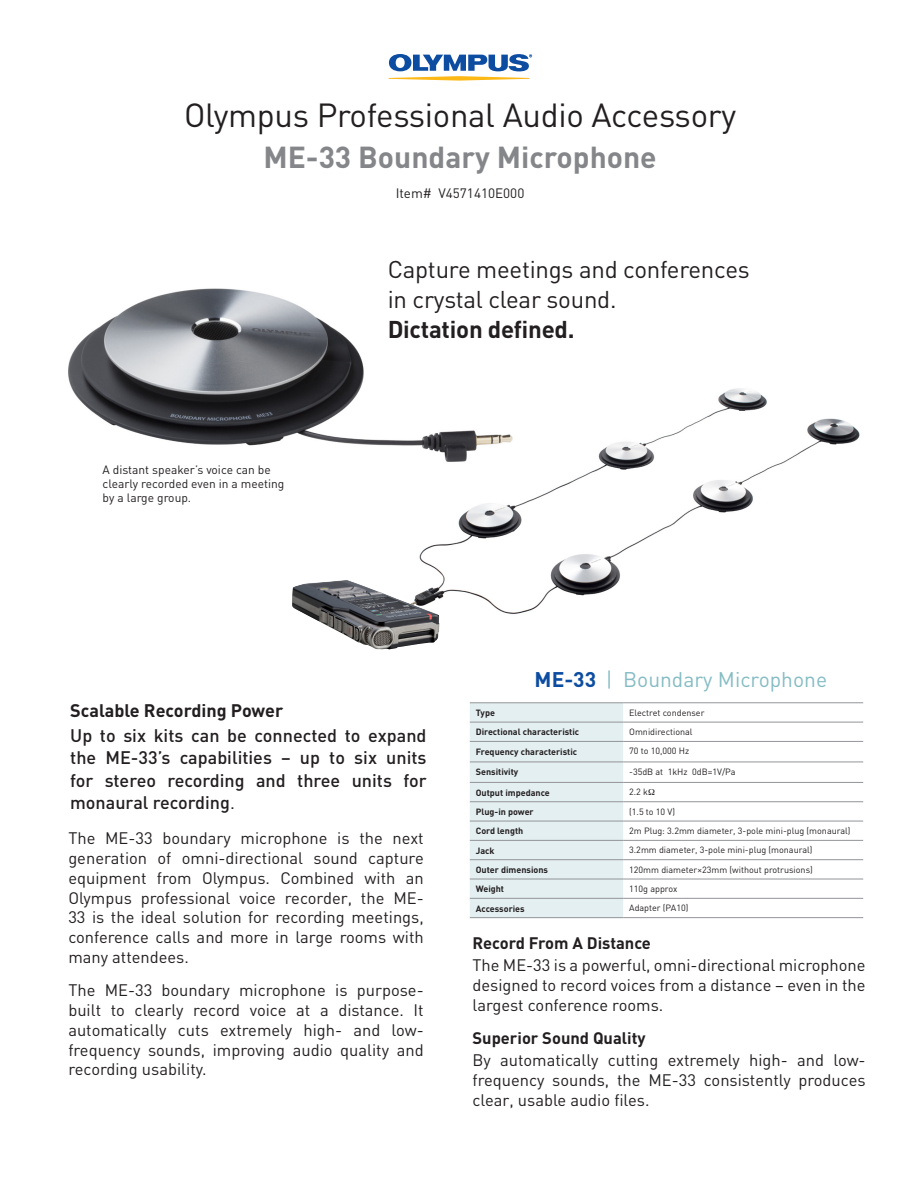
<style>
.page{position:relative;width:918px;height:1188px;background:#fff}
.page>*{position:absolute;margin:0;border:0;box-sizing:border-box;transform-origin:0 0}
.t1{font:33px "DIN";letter-spacing:-.01em;color:#231f20}
.t2{font:700 30px "DIN";color:#848689}
.t3{font:24px/30px "DIN";letter-spacing:-.01em;color:#231f20}
.t4{font:700 24px "DIN";letter-spacing:-.01em;color:#231f20}
.t5{font:21px "DIN";color:#85bcc4}
.t6{font:500 18px/22.5px "DIN";color:#231f20;text-align:justify}
.t7{font:700 18px "DIN";color:#231f20}
.t8{font:16.5px/19.8px "DIN";color:#231f20;text-align:justify}
.t9{font:700 16.5px "DIN";color:#231f20}
.t10{font:13.5px "DIN";color:#231f20}
.t11{font:12px/14.4px "DIN";color:#231f20}
.t12{font:9px "DIN";color:#231f20}
.t13{font:700 9px "DIN";color:#231f20}
.s1{font-weight:700;color:#0d4da1}
.s2{font-weight:400}
</style>
<div class="page">
<div style="left:470px;top:704px;width:153px;height:213px;background:#e4eff1"></div>
<hr style="left:470px;top:741px;width:153px;height:1px;background:#939598">
<hr style="left:623px;top:741px;width:240px;height:1px;background:#939598">
<hr style="left:470px;top:762px;width:153px;height:1px;background:#939598">
<hr style="left:623px;top:762px;width:240px;height:1px;background:#939598">
<hr style="left:470px;top:782px;width:153px;height:1px;background:#939598">
<hr style="left:623px;top:782px;width:240px;height:1px;background:#939598">
<hr style="left:470px;top:801px;width:153px;height:1px;background:#939598">
<hr style="left:623px;top:801px;width:240px;height:1px;background:#939598">
<hr style="left:470px;top:821px;width:153px;height:1px;background:#939598">
<hr style="left:623px;top:821px;width:240px;height:1px;background:#939598">
<hr style="left:470px;top:840px;width:153px;height:1px;background:#939598">
<hr style="left:623px;top:840px;width:240px;height:1px;background:#939598">
<hr style="left:470px;top:859px;width:153px;height:1px;background:#939598">
<hr style="left:623px;top:859px;width:240px;height:1px;background:#939598">
<hr style="left:470px;top:879px;width:153px;height:1px;background:#939598">
<hr style="left:623px;top:879px;width:240px;height:1px;background:#939598">
<hr style="left:470px;top:703px;width:153px;height:1px;background:#939598">
<hr style="left:623px;top:703px;width:240px;height:1px;background:#939598">
<hr style="left:470px;top:722px;width:153px;height:1px;background:#939598">
<hr style="left:623px;top:722px;width:240px;height:1px;background:#939598">
<hr style="left:470px;top:898px;width:153px;height:1px;background:#939598">
<hr style="left:623px;top:898px;width:240px;height:1px;background:#939598">
<hr style="left:470px;top:917px;width:153px;height:1px;background:#939598">
<hr style="left:623px;top:917px;width:240px;height:1px;background:#939598">
<svg style="left:389px;top:54px;width:143px;height:27px"></svg>
<img style="left:419px;top:388px;width:441px;height:226px">
<img style="left:68px;top:288px;width:455px;height:181px">
<img style="left:292px;top:580px;width:148px;height:69px">
<p class="t1" style="left:184px;top:96px;width:554px">Olympus Professional Audio Accessory</p>
<p class="t2" style="left:263px;top:137px;width:395px">ME-33 Boundary Microphone</p>
<p class="t10" style="left:396px;top:186px;width:130px">Item# V4571410E000</p>
<p class="t11" style="left:103px;top:462px;width:183px">A distant speaker’s voice can be clearly recorded even in a meeting by a large group.</p>
<p class="t3" style="left:388px;top:254px;width:364px">Capture meetings and conferences in crystal clear sound.</p>
<p class="t4" style="left:388px;top:313px;width:188px">Dictation defined.</p>
<p class="t5" style="left:535px;top:667px;width:294px"><span class="s1">ME-33</span> | Boundary Microphone</p>
<p class="t7" style="left:70px;top:698px;width:215px">Scalable Recording Power</p>
<p class="t6" style="left:70px;top:723px;width:358px">Up to six kits can be connected to expand the ME-33’s capabilities – up to six units for stereo recording and three units for monaural recording<span class="s2">.</span></p>
<p class="t8" style="left:68px;top:829px;width:357px">The ME-33 boundary microphone is the next generation of omni-directional sound capture equipment from Olympus. Combined with an Olympus professional voice recorder, the ME-33 is the ideal solution for recording meetings, conference calls and more in large rooms with many attendees.</p>
<p class="t8" style="left:68px;top:981px;width:357px">The ME-33 boundary microphone is purpose&shy;built to clearly record voice at a distance. It automatically cuts extremely high- and low&shy;frequency sounds, improving audio quality and recording usability.</p>
<p class="t13" style="left:476px;top:707px;width:21px">Type</p>
<p class="t12" style="left:629px;top:707px;width:77px">Electret condenser</p>
<p class="t13" style="left:476px;top:726px;width:105px">Directional characteristic</p>
<p class="t12" style="left:629px;top:727px;width:65px">Omnidirectional</p>
<p class="t13" style="left:476px;top:745px;width:103px">Frequency characteristic</p>
<p class="t12" style="left:629px;top:746px;width:62px">70 to 10,000 Hz</p>
<p class="t13" style="left:476px;top:766px;width:44px">Sensitivity</p>
<p class="t12" style="left:629px;top:766px;width:108px">-35dB at 1kHz 0dB=1V/Pa</p>
<p class="t13" style="left:476px;top:786px;width:76px">Output impedance</p>
<p class="t12" style="left:629px;top:787px;width:20px">2.2 k</p>
<p class="t13" style="left:476px;top:806px;width:59px">Plug-in power</p>
<p class="t12" style="left:629px;top:806px;width:47px">(1.5 to 10 V)</p>
<p class="t13" style="left:476px;top:825px;width:49px">Cord length</p>
<p class="t12" style="left:629px;top:826px;width:223px">2m Plug: 3.2mm diameter, 3-pole mini-plug (monaural)</p>
<p class="t13" style="left:476px;top:844px;width:20px">Jack</p>
<p class="t12" style="left:629px;top:845px;width:185px">3.2mm diameter, 3-pole mini-plug (monaural)</p>
<p class="t13" style="left:476px;top:864px;width:74px">Outer dimensions</p>
<p class="t12" style="left:629px;top:864px;width:185px">120mm diameter×23mm (without protrusions)</p>
<p class="t13" style="left:476px;top:883px;width:30px">Weight</p>
<p class="t12" style="left:629px;top:884px;width:50px">110g approx</p>
<p class="t13" style="left:476px;top:902px;width:50px">Accessories</p>
<p class="t12" style="left:629px;top:903px;width:61px">Adapter (PA10)</p>
<p class="t9" style="left:472px;top:932px;width:180px">Record From A Distance</p>
<p class="t8" style="left:472px;top:955px;width:395px">The ME-33 is a powerful, omni-directional microphone designed to record voices from a distance – even in the largest conference rooms.</p>
<p class="t9" style="left:472px;top:1027px;width:175px">Superior Sound Quality</p>
<p class="t8" style="left:472px;top:1051px;width:395px">By automatically cutting extremely high- and low&shy;frequency sounds, the ME-33 consistently produces clear, usable audio files.</p>
</div>
